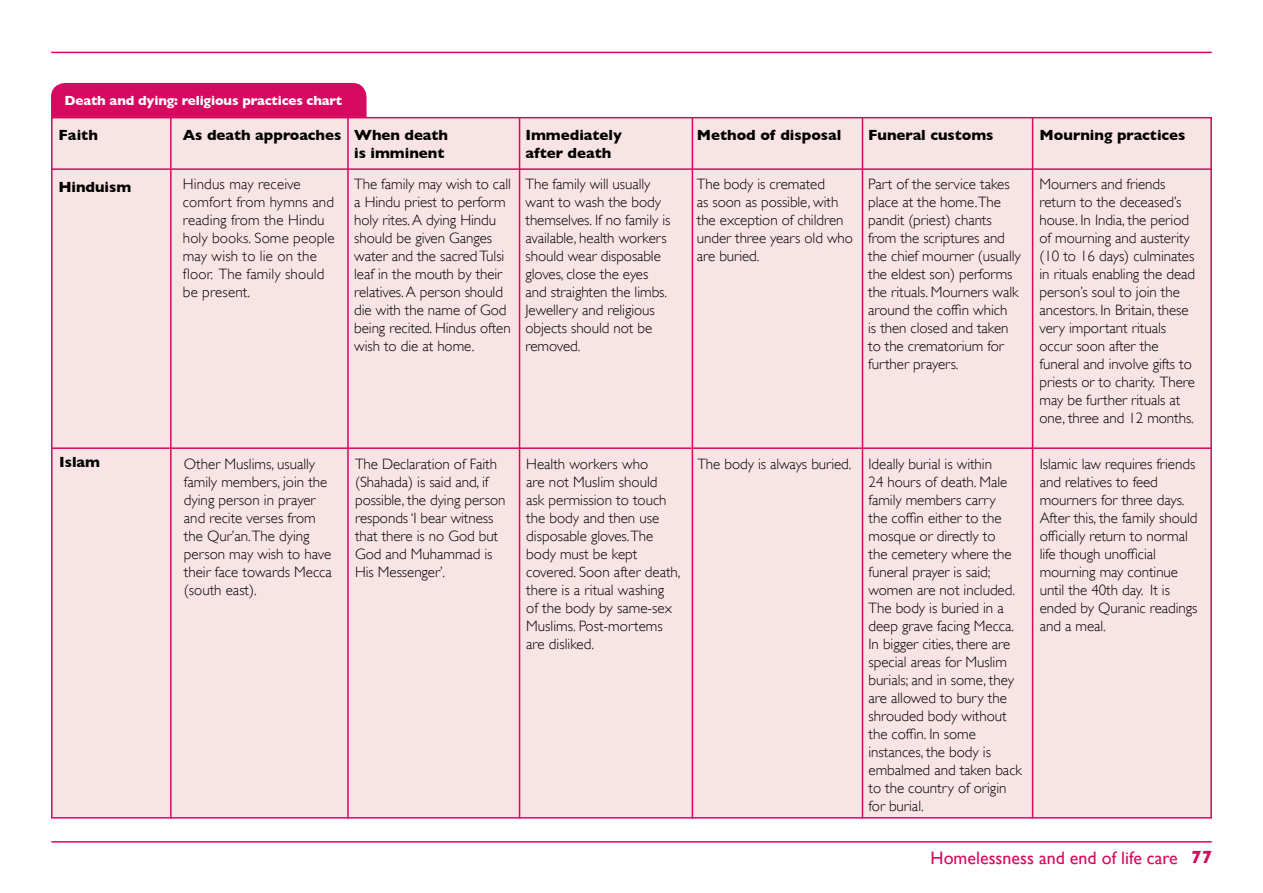
<style>
.page{position:relative;width:1263px;height:893px;background:#fff}
.page>*{position:absolute;margin:0;border:0;box-sizing:border-box;transform-origin:0 0}
.t1{font:18px "Gill Sans";color:#d7085f}
.t2{font:300 15px/18px "Gill Sans";letter-spacing:-.005em;color:#000}
.t3{font:700 15px/18px "Gill Sans";color:#000;text-align:right}
.t4{font:700 13.5px "Gill Sans";letter-spacing:-.01em;color:#fff}
.s1{font-weight:700;font-style:italic}
</style>
<div class="page">
<hr style="left:52px;top:52px;width:1159px;height:1px;background:#d7085f">
<hr style="left:52px;top:841px;width:1159px;height:2px;background:#d7085f">
<div style="left:51px;top:82px;width:316px;height:35px;background:#d7085f"></div>
<div style="left:51px;top:117px;width:1161px;height:702px;background:#f9e4e5;border:2px solid #d7085f"></div>
<hr style="left:51px;top:447px;width:1161px;height:2px;background:#d7085f">
<hr style="left:51px;top:168px;width:1161px;height:2px;background:#d7085f">
<hr style="left:170px;top:117px;width:2px;height:702px;background:#d7085f">
<hr style="left:347px;top:117px;width:2px;height:702px;background:#d7085f">
<hr style="left:519px;top:117px;width:1px;height:702px;background:#d7085f">
<hr style="left:692px;top:117px;width:1px;height:702px;background:#d7085f">
<hr style="left:1032px;top:117px;width:1px;height:702px;background:#d7085f">
<hr style="left:862px;top:117px;width:1px;height:702px;background:#d7085f">
<p class="t4" style="left:65px;top:92px;width:279px">Death and dying: religious practices chart</p>
<p class="t3" style="left:58px;top:126px;width:41px">Faith</p>
<p class="t3" style="left:697px;top:126px;width:146px">Method of disposal</p>
<p class="t3" style="left:868px;top:126px;width:127px">Funeral customs</p>
<p class="t3" style="left:1039px;top:126px;width:147px">Mourning practices</p>
<p class="t3" style="left:58px;top:178px;width:74px">Hinduism</p>
<p class="t3" style="left:183px;top:126px;width:267px">As death approaches When death is imminent</p>
<p class="t3" style="left:525px;top:126px;width:98px;text-align:left">Immediately after death</p>
<p class="t2" style="left:183px;top:175px;width:153px">Hindus may receive comfort from hymns and reading from the Hindu holy books. Some people may wish to lie on the floor. The family should be present.</p>
<p class="t2" style="left:354px;top:175px;width:158px">The family may wish to call a Hindu priest to perform holy rites. A dying Hindu should be given Ganges water and the sacred Tulsi leaf in the mouth by their relatives. A person should die with the name of God being recited. Hindus often wish to die at home.</p>
<p class="t2" style="left:525px;top:175px;width:146px">The family will usually want to wash the body themselves. If no family is available, health workers should wear disposable gloves, close the eyes and straighten the limbs.<br>Jewellery and religious objects should not be removed.</p>
<p class="t2" style="left:697px;top:175px;width:158px">The body is cremated<br>as soon as possible, with the exception of children under three years old who are buried.</p>
<p class="t2" style="left:868px;top:175px;width:154px">Part of the service takes place at the home.The pandit (priest) chants from the scriptures and the chief mourner (usually the eldest son) performs the rituals. Mourners walk around the coffin which<br>is then closed and taken to the crematorium for further prayers.</p>
<p class="t2" style="left:1039px;top:175px;width:157px">Mourners and friends return to the deceased’s house. In India, the period of mourning and austerity (10 to 16 days) culminates in rituals enabling the dead person’s soul to join the ancestors. In Britain, these very important rituals occur soon after the funeral and involve gifts to priests or to charity. There may be further rituals at one, three and 12 months.</p>
<p class="t2" style="left:184px;top:455px;width:150px">Other Muslims, usually family members, join the dying person in prayer and recite verses from the Qur’an.The dying person may wish to have their face towards Mecca (south east).</p>
<p class="t2" style="left:355px;top:455px;width:152px">The Declaration of Faith (Shahada) is said and, if possible, the dying person responds ‘I bear witness that there is no God but<br>God and Muhammad is<br>His Messenger’.</p>
<p class="t2" style="left:526px;top:455px;width:156px">Health workers who<br>are not Muslim should<br>ask permission to touch the body and then use disposable gloves.The body must be kept covered. Soon after death, there is a ritual washing<br>of the body by same-sex<br>Muslims. Post-mortems are disliked.</p>
<p class="t2" style="left:868px;top:455px;width:155px;text-indent:-171px">The body is always buried. Ideally burial is within<br>24 hours of death. Male family members carry<br>the coffin either to the mosque or directly to<br>the cemetery where the funeral prayer is said; women are not included.<br>The body is buried in a deep grave facing Mecca.<br>In bigger cities, there are special areas for Muslim burials; and in some, they are allowed to bury the shrouded body without the coffin. In some instances, the body is embalmed and taken back to the country of origin for burial.</p>
<p class="t2" style="left:1040px;top:455px;width:159px">Islamic law requires friends and relatives to feed mourners for three days.<br>After this, the family should officially return to normal life though unofficial mourning may continue until the 40th day. It is ended by Quranic readings and a meal.</p>
<p class="t3" style="left:59px;top:453px;width:42px">Islam</p>
<p class="t1" style="left:930px;top:847px;width:283px">Homelessness and end of life care <span class="s1">77</span></p>
</div>
